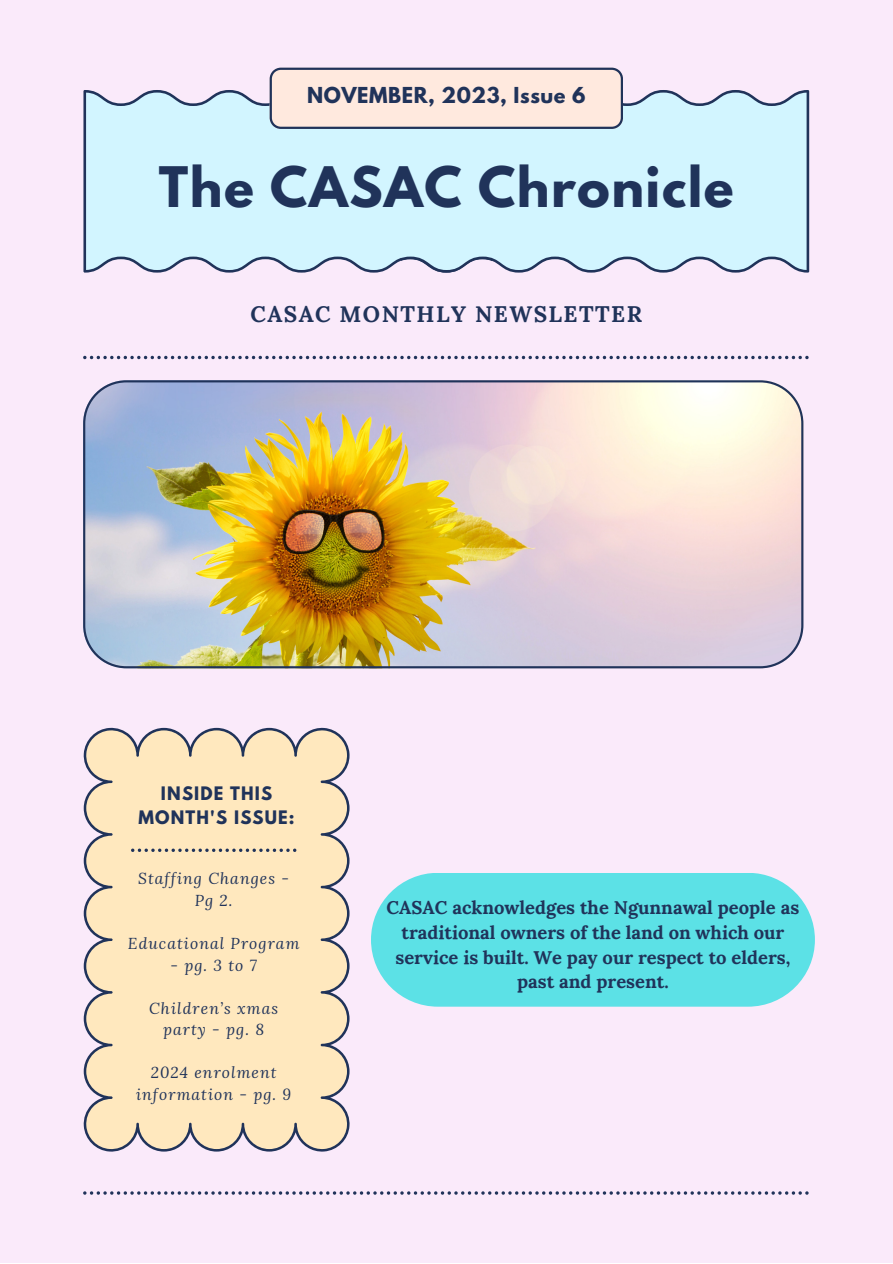
<style>
.page{position:relative;width:893px;height:1264px;background:#fff}
.page>*{position:absolute;margin:0;border:0;box-sizing:border-box;transform-origin:0 0}
.t1{font:700 49.5px "League Spartan";letter-spacing:.03em;color:#20335a}
.t2{font:700 22.5px "Lora";letter-spacing:.065em;color:#20335a}
.t3{font:700 19.5px "League Spartan";letter-spacing:.03em;color:#20335a}
.t4{font:700 18.45px/24.8px "Lora";color:#20335a;text-align:center}
.t5{font:700 16.5px/24.8px "League Spartan";letter-spacing:.07em;color:#20335a;text-align:center}
.t6{font:italic 15.75px/21.6px "Lora";letter-spacing:.07em;color:#20335a;text-align:center}
</style>
<div class="page">
<div style="left:0;top:0;width:892px;height:1262px;background:#faeafa"></div>
<svg style="left:83px;top:90px;width:318px;height:182px;background:#ceedf8"></svg>
<svg style="left:401px;top:90px;width:408px;height:182px;background:#cfeffa"></svg>
<svg style="left:269px;top:68px;width:354px;height:61px;background:#eddad3"></svg>
<svg style="left:83px;top:727px;width:266px;height:425px;background:#f4e0bd"></svg>
<svg style="left:83px;top:356px;width:725px;height:3px"></svg>
<svg style="left:83px;top:1191px;width:725px;height:3px"></svg>
<svg style="left:131px;top:848px;width:165px;height:4px"></svg>
<img style="left:83px;top:380px;width:720px;height:288px">
<div style="left:371px;top:872px;width:443px;height:134px;background:#5ce1e6;border-radius:67px"></div>
<p class="t3" style="left:307px;top:85px;width:280px">NOVEMBER, 2023, Issue 6</p>
<p class="t1" style="left:159px;top:162px;width:576px">The CASAC Chronicle</p>
<p class="t2" style="left:250px;top:299px;width:393px">CASAC MONTHLY NEWSLETTER</p>
<p class="t5" style="left:138px;top:782px;width:158px">INSIDE THIS<br>MONTH'S ISSUE:</p>
<p class="t6" style="left:138px;top:867px;width:152px">Staffing Changes -<br>Pg 2.</p>
<p class="t6" style="left:128px;top:932px;width:173px">Educational Program -pg.3to7</p>
<p class="t6" style="left:149px;top:996px;width:131px">Children’s xmas party - pg. 8</p>
<p class="t6" style="left:136px;top:1061px;width:157px">2024 enrolment information - pg. 9</p>
<p class="t4" style="left:386px;top:895px;width:414px">CASAC acknowledges the Ngunnawal people as traditional owners of the land on which our service is built. We pay our respect to elders, past and present.</p>
</div>
